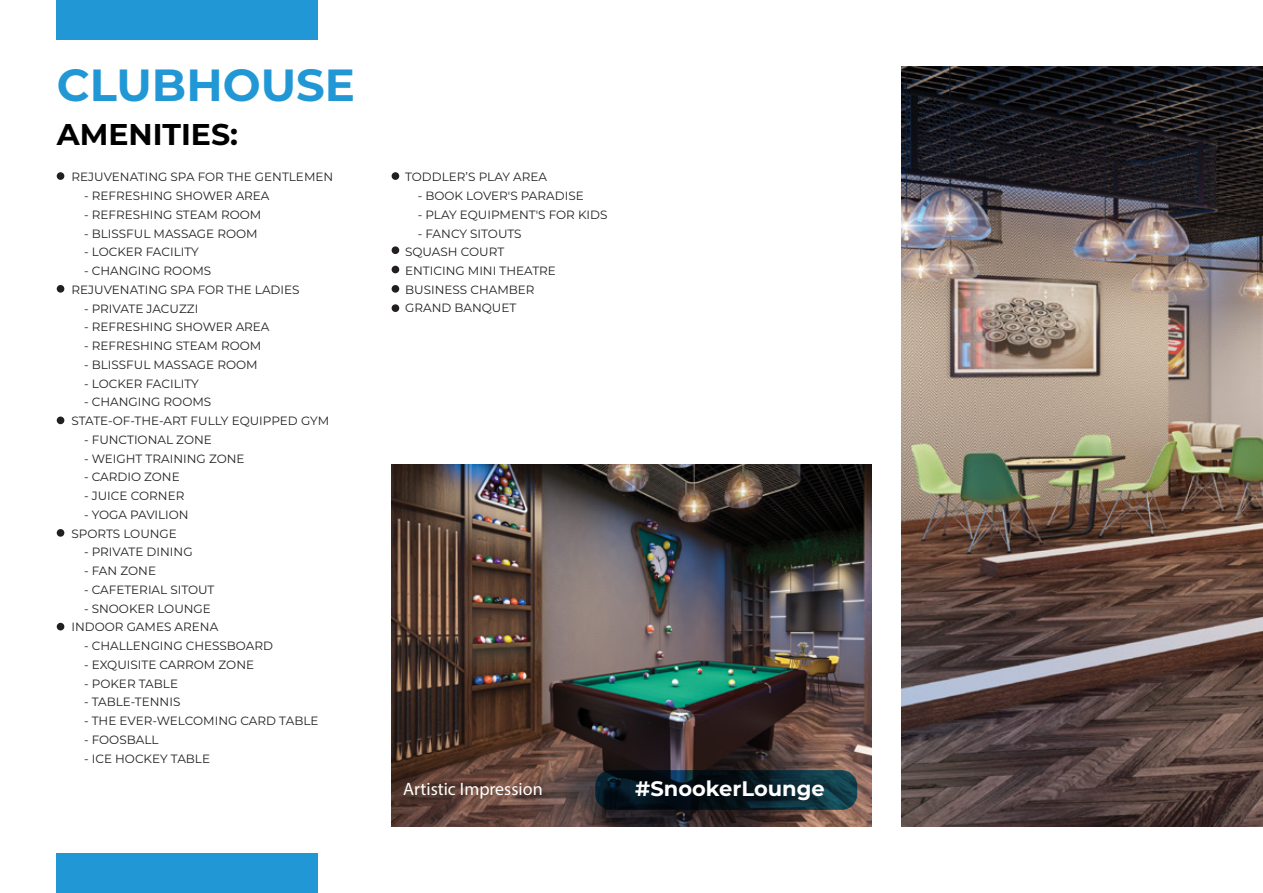
<style>
.page{position:relative;width:1263px;height:893px;background:#fff}
.page>*{position:absolute;margin:0;border:0;box-sizing:border-box;transform-origin:0 0}
.t1{font:700 45px "Montserrat";color:#2198d5}
.t2{font:700 30px "Montserrat";color:#000}
.t3{font:700 21px "Montserrat";color:#fff}
.t4{font:18px "Myriad Pro";color:#fff}
.t5{font:12px/18.8px "Montserrat";color:#231f20}
</style>
<div class="page">
<div style="left:56px;top:853px;width:262px;height:40px;background:#2198d5"></div>
<div style="left:56px;top:0;width:262px;height:40px;background:#2198d5"></div>
<div style="left:57px;top:172px;width:7px;height:8px;background:#231f20;border-radius:50%"></div>
<div style="left:392px;top:172px;width:7px;height:8px;background:#231f20;border-radius:50%"></div>
<div style="left:392px;top:246px;width:7px;height:8px;background:#231f20;border-radius:50%"></div>
<div style="left:392px;top:266px;width:7px;height:7px;background:#231f20;border-radius:50%"></div>
<div style="left:392px;top:285px;width:7px;height:8px;background:#231f20;border-radius:50%"></div>
<div style="left:392px;top:304px;width:7px;height:8px;background:#231f20;border-radius:50%"></div>
<div style="left:57px;top:285px;width:7px;height:8px;background:#231f20;border-radius:50%"></div>
<div style="left:57px;top:417px;width:7px;height:7px;background:#231f20;border-radius:50%"></div>
<div style="left:57px;top:529px;width:7px;height:8px;background:#231f20;border-radius:50%"></div>
<div style="left:57px;top:623px;width:7px;height:7px;background:#231f20;border-radius:50%"></div>
<img style="left:901px;top:66px;width:362px;height:761px">
<img style="left:391px;top:465px;width:481px;height:362px">
<svg style="left:595px;top:770px;width:262px;height:40px"></svg>
<h1 class="t1" style="left:57px;top:53px;width:300px">CLUBHOUSE</h1>
<h2 class="t2" style="left:57px;top:113px;width:183px">AMENITIES:</h2>
<p class="t5" style="left:71px;top:167px;width:263px">REJUVENATING SPA FOR THE GENTLEMEN</p>
<p class="t5" style="left:84px;top:186px;width:187px">- REFRESHING SHOWER AREA</p>
<p class="t5" style="left:84px;top:205px;width:179px">- REFRESHING STEAM ROOM</p>
<p class="t5" style="left:84px;top:224px;width:175px">- BLISSFUL MASSAGE ROOM</p>
<p class="t5" style="left:84px;top:242px;width:116px">- LOCKER FACILITY</p>
<p class="t5" style="left:71px;top:261px;width:230px;text-indent:13px">- CHANGING ROOMS<br>REJUVENATING SPA FOR THE LADIES</p>
<p class="t5" style="left:84px;top:299px;width:116px">- PRIVATE JACUZZI</p>
<p class="t5" style="left:84px;top:317px;width:187px">- REFRESHING SHOWER AREA</p>
<p class="t5" style="left:84px;top:336px;width:179px">- REFRESHING STEAM ROOM</p>
<p class="t5" style="left:84px;top:355px;width:175px">- BLISSFUL MASSAGE ROOM</p>
<p class="t5" style="left:84px;top:374px;width:116px">- LOCKER FACILITY</p>
<p class="t5" style="left:71px;top:392px;width:259px;text-indent:13px">- CHANGING ROOMS<br>STATE-OF-THE-ART FULLY EQUIPPED GYM</p>
<p class="t5" style="left:84px;top:430px;width:129px">- FUNCTIONAL ZONE</p>
<p class="t5" style="left:84px;top:449px;width:162px">- WEIGHT TRAINING ZONE</p>
<p class="t5" style="left:84px;top:467px;width:97px">- CARDIO ZONE</p>
<p class="t5" style="left:84px;top:486px;width:102px">- JUICE CORNER</p>
<p class="t5" style="left:71px;top:505px;width:119px;text-indent:13px">- YOGA PAVILION<br>SPORTS LOUNGE</p>
<p class="t5" style="left:84px;top:542px;width:110px">- PRIVATE DINING</p>
<p class="t5" style="left:84px;top:561px;width:73px">- FAN ZONE</p>
<p class="t5" style="left:84px;top:580px;width:132px">- CAFETERIAL SITOUT</p>
<p class="t5" style="left:71px;top:599px;width:148px;text-align:center">- SNOOKER LOUNGE<br>INDOOR GAMES ARENA</p>
<p class="t5" style="left:84px;top:636px;width:191px">- CHALLENGING CHESSBOARD</p>
<p class="t5" style="left:84px;top:655px;width:172px">- EXQUISITE CARROM ZONE</p>
<p class="t5" style="left:84px;top:673px;width:96px">- POKER TABLE</p>
<p class="t5" style="left:84px;top:692px;width:98px">- TABLE-TENNIS</p>
<p class="t5" style="left:84px;top:711px;width:236px">- THE EVER-WELCOMING CARD TABLE</p>
<p class="t5" style="left:84px;top:730px;width:76px">- FOOSBALL</p>
<p class="t5" style="left:84px;top:748px;width:128px">- ICE HOCKEY TABLE</p>
<p class="t5" style="left:405px;top:167px;width:143px">TODDLER’S PLAY AREA</p>
<p class="t5" style="left:418px;top:186px;width:168px">- BOOK LOVER'S PARADISE</p>
<p class="t5" style="left:418px;top:205px;width:191px">- PLAY EQUIPMENT'S FOR KIDS</p>
<p class="t5" style="left:405px;top:223px;width:152px;text-indent:13px">- FANCY SITOUTS<br>SQUASH COURT<br>ENTICING MINI THEATRE<br>BUSINESS CHAMBER<br>GRAND BANQUET</p>
<h3 class="t4" style="left:403px;top:778px;width:141px">Artistic Impression</h3>
<h3 class="t3" style="left:635px;top:773px;width:191px">#SnookerLounge</h3>
</div>
